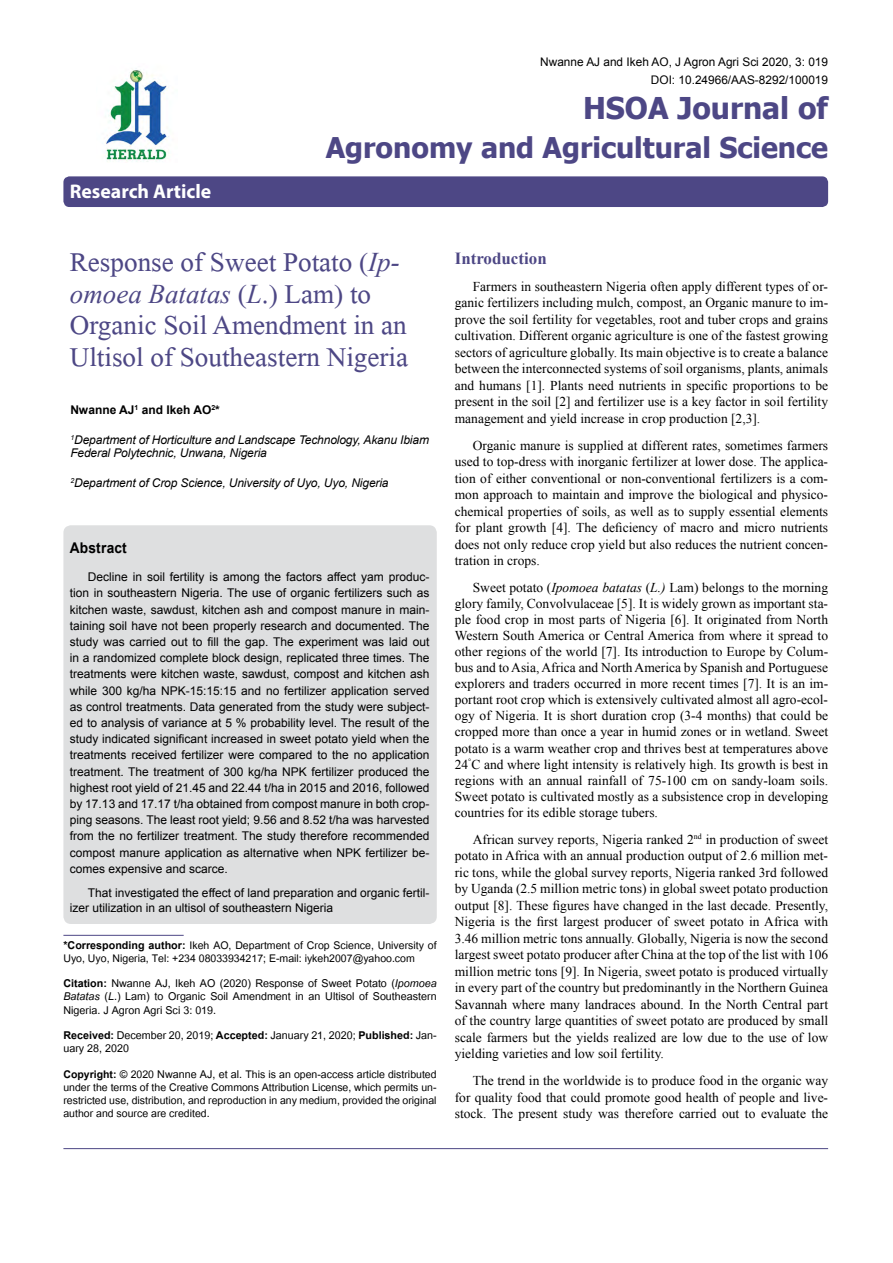
<style>
.page{position:relative;width:893px;height:1263px;background:#fff}
.page>*{position:absolute;margin:0;border:0;box-sizing:border-box;transform-origin:0 0}
.t1{font:40.5px/31.5px "Microsoft Himalaya";color:#4d4785}
.t2{font:700 30px "Tahoma";color:#4d4785}
.t3{font:700 28.5px "Tahoma";color:#4d4785}
.t4{font:italic 27px "Times New Roman";color:#4d4785}
.t5{font:700 19.8px "Myriad Hebrew";color:#fff}
.t6{font:700 16.95px "Times New Roman";color:#4d4785}
.t7{font:15px/13.2px "Utsaah";color:#000;text-align:justify}
.t8{font:700 14.85px "Arial";letter-spacing:.015em;color:#000;scale:.93 1}
.t9{font:14.7px/13.2px "Utsaah";color:#000}
.t10{font:13.5px/16.5px "Times New Roman";color:#000;text-align:justify}
.t11{font:12px/16.2px "Arial";color:#000;text-align:justify}
.t12{font:italic 12px/13.5px "Arial";letter-spacing:-.01em;color:#000}
.t13{font:700 12px "Arial";color:#000}
.t14{font:11.85px/18px "Arial";color:#000;text-align:right}
.s1{font-family:"Times New Roman";font-style:italic;font-size:27px}
.s2{font-family:"Microsoft Himalaya";font-style:normal;font-size:40.5px}
.s3{font-weight:700;font-size:15px}
.s4{font-weight:700}
.s5{font-style:italic}
.s6{font-size:15px}
</style>
<div class="page">
<div style="left:63px;top:176px;width:765px;height:31px;background:#4d4785;border-radius:6px"></div>
<hr style="left:63px;top:935px;width:121px;height:1px;background:#4d4785">
<img style="left:105px;top:70px;width:64px;height:92px">
<hr style="left:63px;top:1148px;width:765px;height:1px;background:#4d4785">
<div style="left:63px;top:525px;width:374px;height:399px;background:#dedfe0;border-radius:8px"></div>
<h3 class="t5" style="left:70px;top:180px;width:143px">Research Article</h3>
<p class="t14" style="left:540px;top:53px;width:289px">Nwanne AJ and Ikeh AO, J Agron Agri Sci 2020, 3: 019<br>DOI: 10.24966/AAS-8292/100019</p>
<h2 class="t2" style="left:583px;top:87px;width:247px">HSOA Journal of</h2>
<h3 class="t3" style="left:326px;top:127px;width:504px">Agronomy and Agricultural Science</h3>
<h1 class="t1" style="left:70px;top:242px;width:331px">Response of Sweet Potato (<span class="s1">Ip-</span></h1>
<h3 class="t4" style="left:70px;top:275px;width:303px">omoea Batatas <span class="s2">(</span>L<span class="s2">.) Lam) to</span></h3>
<h1 class="t1" style="left:70px;top:305px;width:340px">Organic Soil Amendment in an<br>Ultisol of Southeastern Nigeria</h1>
<p class="t13" style="left:70px;top:401px;width:151px">Nwanne AJ<sup>1</sup> and Ikeh AO<sup>2</sup>*</p>
<p class="t12" style="left:70px;top:433px;width:360px"><sup>1</sup>Department of Horticulture and Landscape Technology, Akanu Ibiam<br>Federal Polytechnic, Unwana, Nigeria</p>
<p class="t12" style="left:70px;top:476px;width:320px"><sup>2</sup>Department of Crop Science, University of Uyo, Uyo, Nigeria</p>
<p class="t8" style="left:70px;top:537px;width:63px">Abstract</p>
<p class="t11" style="left:70px;top:569px;width:361px;text-indent:18px">Decline in soil fertility is among the factors affect yam produc&shy;tion in southeastern Nigeria. The use of organic fertilizers such as kitchen waste, sawdust, kitchen ash and compost manure in main&shy;taining soil have not been properly research and documented. The study was carried out to fill the gap. The experiment was laid out in a randomized complete block design, replicated three times. The treatments were kitchen waste, sawdust, compost and kitchen ash while 300 kg/ha NPK-15:15:15 and no fertilizer application served as control treatments. Data generated from the study were subject&shy;ed to analysis of variance at 5 % probability level. The result of the study indicated significant increased in sweet potato yield when the treatments received fertilizer were compared to the no application treatment. The treatment of 300 kg/ha NPK fertilizer produced the highest root yield of 21.45 and 22.44 t/ha in 2015 and 2016, followed by 17.13 and 17.17 t/ha obtained from compost manure in both crop&shy;ping seasons. The least root yield; 9.56 and 8.52 t/ha was harvested from the no fertilizer treatment. The study therefore recommended compost manure application as alternative when NPK fertilizer be&shy;comes expensive and scarce.</p>
<p class="t11" style="left:70px;top:885px;width:361px;line-height:15px;text-indent:18px">That investigated the effect of land preparation and organic fertil&shy;izer utilization in an ultisol of southeastern Nigeria</p>
<p class="t9" style="left:63px;top:939px;width:375px"><span class="s3">*Corresponding author:</span> Ikeh AO, Department of Crop Science, University of<br>Uyo, Uyo, Nigeria, Tel: +234 08033934217; E-mail: iykeh2007@yahoo.com</p>
<p class="t7" style="left:63px;top:978px;width:375px"><span class="s4">Citation:</span> Nwanne AJ, Ikeh AO (2020) Response of Sweet Potato (<span class="s5">Ipomoea Batatas</span> (<span class="s5">L</span>.) Lam) to Organic Soil Amendment in an Ultisol of Southeastern Nigeria. J Agron Agri Sci 3: 019.</p>
<p class="t7" style="left:63px;top:1030px;width:375px"><span class="s4">Received:</span> December 20, 2019; <span class="s4">Accepted:</span> January 21, 2020; <span class="s4">Published:</span> Jan&shy;uary 28, 2020</p>
<p class="t9" style="left:63px;top:1069px;width:375px;text-align:justify"><span class="s4">Copyright:</span> © 2020 <span class="s6">Nwanne AJ, et al.</span> This is an open-access article distributed under the terms of the Creative Commons Attribution License, which permits un&shy;restricted use, distribution, and reproduction in any medium, provided the original author and source are credited.</p>
<p class="t6" style="left:455px;top:246px;width:93px">Introduction</p>
<p class="t10" style="left:455px;top:278px;width:375px;text-indent:18px">Farmers in southeastern Nigeria often apply different types of or&shy;ganic fertilizers including mulch, compost, an Organic manure to im&shy;prove the soil fertility for vegetables, root and tuber crops and grains cultivation. Different organic agriculture is one of the fastest growing sectors of agriculture globally. Its main objective is to create a balance between the interconnected systems of soil organisms, plants, animals and humans [1]. Plants need nutrients in specific proportions to be present in the soil [2] and fertilizer use is a key factor in soil fertility management and yield increase in crop production [2,3].</p>
<p class="t10" style="left:455px;top:436px;width:375px;text-indent:18px">Organic manure is supplied at different rates, sometimes farmers used to top-dress with inorganic fertilizer at lower dose. The applica&shy;tion of either conventional or non-conventional fertilizers is a com&shy;mon approach to maintain and improve the biological and physico&shy;chemical properties of soils, as well as to supply essential elements for plant growth [4]. The deficiency of macro and micro nutrients does not only reduce crop yield but also reduces the nutrient concen&shy;tration in crops.</p>
<p class="t10" style="left:455px;top:579px;width:375px;line-height:16px;text-indent:18px">Sweet potato (<span class="s5">Ipomoea batatas</span> (<span class="s5">L.)</span> Lam) belongs to the morning glory family, Convolvulaceae [5]. It is widely grown as important sta&shy;ple food crop in most parts of Nigeria [6]. It originated from North Western South America or Central America from where it spread to other regions of the world [7]. Its introduction to Europe by Colum&shy;bus and to Asia, Africa and North America by Spanish and Portuguese explorers and traders occurred in more recent times [7]. It is an im&shy;portant root crop which is extensively cultivated almost all agro-ecol&shy;ogy of Nigeria. It is short duration crop (3-4 months) that could be cropped more than once a year in humid zones or in wetland. Sweet potato is a warm weather crop and thrives best at temperatures above 24<sup>°</sup>C and where light intensity is relatively high. Its growth is best in regions with an annual rainfall of 75-100 cm on sandy-loam soils.<br>Sweet potato is cultivated mostly as a subsistence crop in developing countries for its edible storage tubers.</p>
<p class="t10" style="left:455px;top:831px;width:375px;text-indent:18px">African survey reports, Nigeria ranked 2<sup>nd</sup> in production of sweet potato in Africa with an annual production output of 2.6 million met&shy;ric tons, while the global survey reports, Nigeria ranked 3rd followed by Uganda (2.5 million metric tons) in global sweet potato production output [8]. These figures have changed in the last decade. Presently, Nigeria is the first largest producer of sweet potato in Africa with 3.46 million metric tons annually. Globally, Nigeria is now the second largest sweet potato producer after China at the top of the list with 106 million metric tons [9]. In Nigeria, sweet potato is produced virtually in every part of the country but predominantly in the Northern Guinea Savannah where many landraces abound. In the North Central part of the country large quantities of sweet potato are produced by small scale farmers but the yields realized are low due to the use of low yielding varieties and low soil fertility.</p>
<p class="t10" style="left:455px;top:1072px;width:375px;text-indent:18px">The trend in the worldwide is to produce food in the organic way for quality food that could promote good health of people and live&shy;stock. The present study was therefore carried out to evaluate the</p>
</div>
